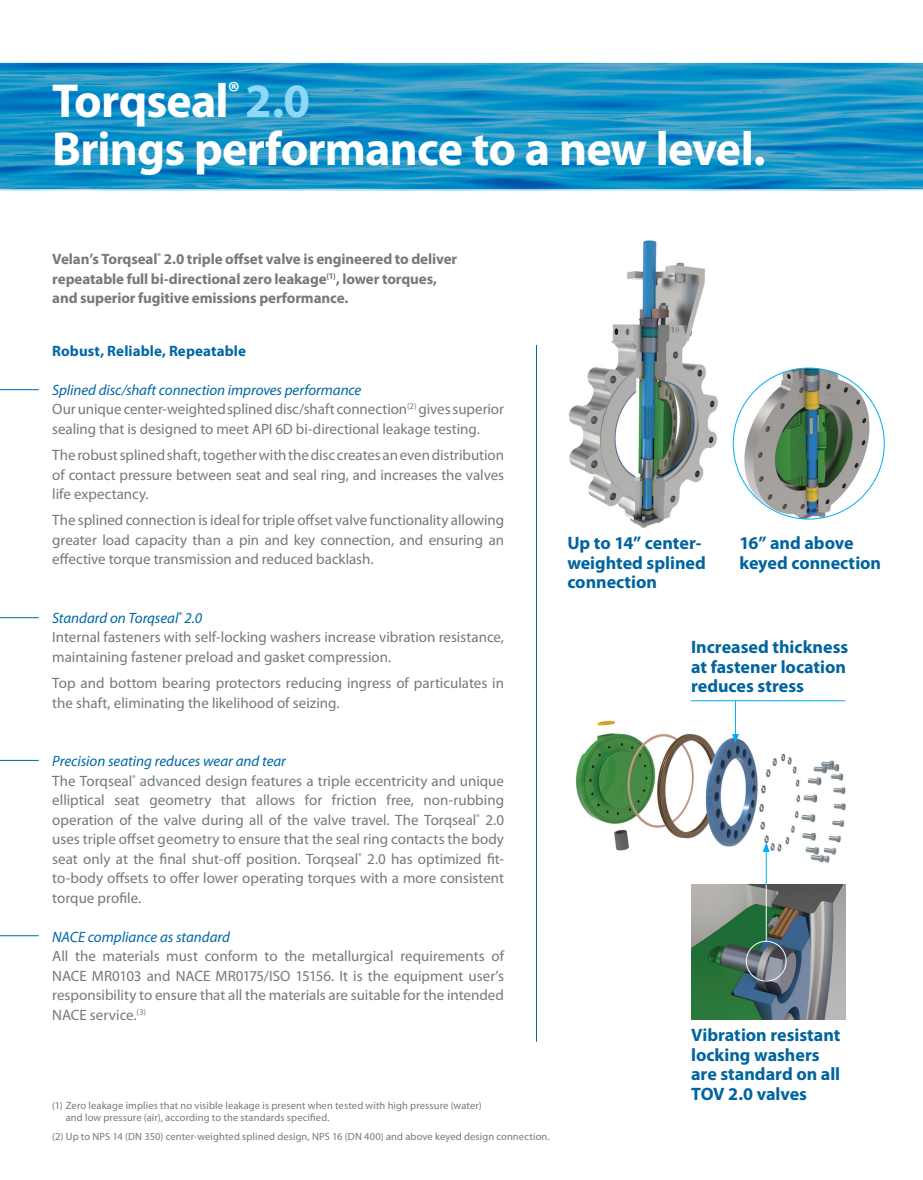
<style>
.page{position:relative;width:923px;height:1180px;background:#fff}
.page>*{position:absolute;margin:0;border:0;box-sizing:border-box;transform-origin:0 0}
.t1{font:700 48px/48px "Myriad Pro";letter-spacing:-.015em;color:#fff}
.t2{font:700 18px/19.5px "Myriad Pro";color:#00649e}
.t3{font:15px/19.5px "Myriad Pro";color:#76787b}
.t4{font:700 15px/19.5px "Myriad Pro";letter-spacing:-.01em;color:#76787b}
.t5{font:700 15px "Myriad Pro";letter-spacing:.005em;color:#0067a5}
.t6{font:italic 15px "Myriad Pro";letter-spacing:-.005em;color:#0067a5}
.t7{font:10.5px/12px "Myriad Pro";letter-spacing:.01em;color:#76787b}
.s1{color:#8dd7f7}
.s2{font-style:italic;color:#0067a5}
</style>
<div class="page">
<img style="left:575px;top:720px;width:271px;height:145px">
<hr style="left:766px;top:849px;width:1px;height:77px;background:#00aeef">
<svg style="left:763px;top:842px;width:7px;height:10px"></svg>
<hr style="left:0;top:389px;width:39px;height:1px;background:#00649e">
<hr style="left:0;top:617px;width:39px;height:1px;background:#00649e">
<hr style="left:0;top:760px;width:39px;height:1px;background:#00649e">
<hr style="left:0;top:935px;width:39px;height:1px;background:#00649e">
<img style="left:0;top:63px;width:923px;height:126px">
<img style="left:691px;top:884px;width:154px;height:135px">
<hr style="left:536px;top:345px;width:1px;height:697px;background:#0067a5">
<div style="left:746px;top:941px;width:40px;height:40px;border:1px solid #fff;border-radius:50%"></div>
<div style="left:570px;top:952px;width:40px;height:40px;border:1px solid #fff;border-radius:50%"></div>
<hr style="left:766px;top:884px;width:1px;height:57px;background:#fff">
<img style="left:569px;top:240px;width:149px;height:288px">
<hr style="left:735px;top:700px;width:1px;height:36px;background:#00aeef">
<svg style="left:732px;top:734px;width:7px;height:9px"></svg>
<hr style="left:691px;top:700px;width:154px;height:1px;background:#00aeef">
<img style="left:741px;top:368px;width:132px;height:151px">
<h1 class="t1" style="left:52px;top:76px;width:715px">Torqseal<sup>®</sup> <span class="s1">2.0<br></span>Brings performance to a new level.</h1>
<p class="t4" style="left:52px;top:249px;width:406px">Velan’s Torqseal<sup>®</sup> 2.0 triple offset valve is engineered to deliver repeatable full bi-directional zero leakage<sup>(1)</sup>, lower torques, and superior fugitive emissions performance.</p>
<p class="t5" style="left:52px;top:341px;width:195px">Robust, Reliable, Repeatable</p>
<p class="t3" style="left:52px;top:380px;width:453px"><span class="s2">Splined disc/shaft connection improves performance<br></span>Our unique center-weightedsplined disc/shaft connection<sup>(2)</sup> gives superior sealing that is designed to meet API 6D bi-directional leakage testing.</p>
<p class="t3" style="left:52px;top:445px;width:453px;text-align:justify">The robust splined shaft, together with the disc creates an even distribution of contact pressure between seat and seal ring, and increases the valves life expectancy.</p>
<p class="t3" style="left:52px;top:510px;width:453px;text-align:justify">The splined connection is ideal for triple offset valve functionality allowing greater load capacity than a pin and key connection, and ensuring an effective torque transmission and reduced backlash.</p>
<p class="t3" style="left:52px;top:608px;width:453px"><span class="s2">Standard on Torqseal</span><sup>®</sup> <span class="s2">2.0<br></span>Internal fasteners with self-locking washers increase vibration resistance, maintaining fastener preload and gasket compression.</p>
<p class="t3" style="left:52px;top:673px;width:453px">Top and bottom bearing protectors reducing ingress of particulates in the shaft, eliminating the likelihood of seizing.</p>
<p class="t3" style="left:52px;top:751px;width:453px"><span class="s2">Precision seating reduces wear and tear<br></span>The Torqseal<sup>®</sup> advanced design features a triple eccentricity and unique elliptical seat geometry that allows for friction free, non-rubbing operation of the valve during all of the valve travel. The Torqseal<sup>®</sup> 2.0 uses triple offset geometry to ensure that the seal ring contacts the body seat only at the final shut-off position. Torqseal<sup>®</sup> 2.0 has optimized fit&shy;to-body offsets to offer lower operating torques with a more consistent torque profile.</p>
<p class="t6" style="left:52px;top:927px;width:179px">NACE compliance as standard</p>
<p class="t3" style="left:52px;top:946px;width:453px;text-align:justify">All the materials must conform to the metallurgical requirements of NACE MR0103 and NACE MR0175/ISO 15156. It is the equipment user’s responsibility to ensure that all the materials are suitable for the intended NACE service.<sup>(3)</sup></p>
<p class="t7" style="left:66px;top:1099px;width:418px;text-indent:-14px">(1) Zero leakage implies that no visible leakage is present when tested with high pressure (water) and low pressure (air), according to the standards specified.</p>
<p class="t7" style="left:52px;top:1130px;width:499px">(2) Up to NPS 14 (DN 350) center-weighted splined design, NPS 16 (DN 400) and above keyed design connection.</p>
<p class="t2" style="left:567px;top:533px;width:140px">Up to 14” center&shy;weighted splined connection</p>
<p class="t2" style="left:739px;top:533px;width:143px">16” and above keyed connection</p>
<p class="t2" style="left:691px;top:637px;width:159px">Increased thickness at fastener location reduces stress</p>
<p class="t2" style="left:691px;top:1025px;width:151px">Vibration resistant locking washers are standard on all<br>TOV 2.0 valves</p>
</div>
